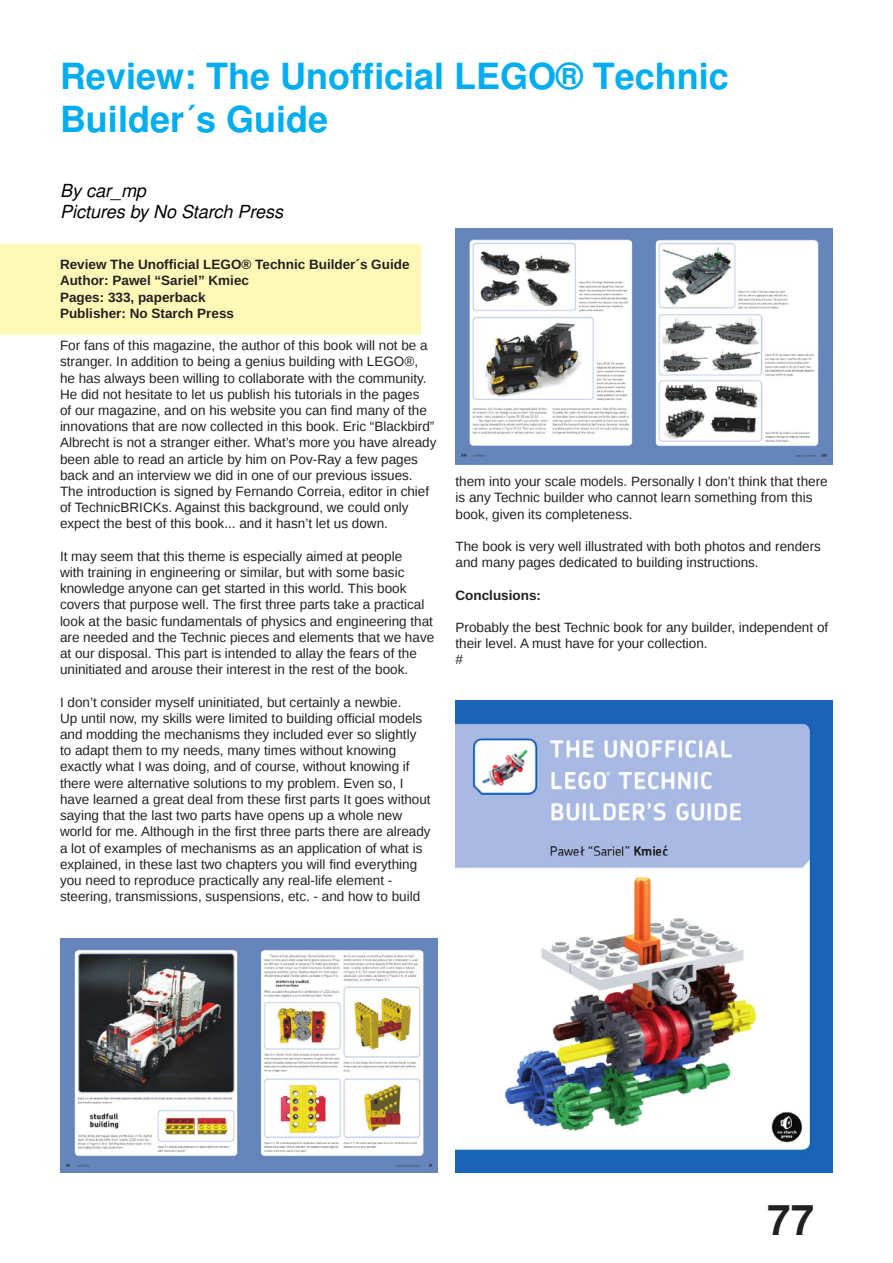
<style>
.page{position:relative;width:893px;height:1263px;background:#fff}
.page>*{position:absolute;margin:0;border:0;box-sizing:border-box;transform-origin:0 0}
.t1{font:700 42px "Free Sans";color:#231f20}
.t2{font:700 36px/43.2px "Free Sans";color:#00aeef}
.t3{font:italic 18px/21.6px "Free Sans";color:#000}
.t4{font:13.5px/16.2px "Liberation Sans";color:#231f20}
.t5{font:700 13.5px/16.2px "Liberation Sans";color:#231f20}
</style>
<div class="page">
<div style="left:0;top:244px;width:421px;height:90px;background:#fff9b8"></div>
<img style="left:455px;top:700px;width:378px;height:473px">
<img style="left:60px;top:938px;width:377px;height:235px">
<img style="left:455px;top:229px;width:378px;height:236px">
<h2 class="t2" style="left:60px;top:56px;width:670px">Review: The Unofficial LEGO® Technic<br>Builder´s Guide</h2>
<h3 class="t3" style="left:60px;top:181px;width:225px">By car_mp<br>Pictures by No Starch Press</h3>
<p class="t5" style="left:60px;top:256px;width:351px">Review The Unofficial LEGO® Technic Builder´s Guide Author: Pawel “Sariel” Kmiec<br>Pages: 333, paperback<br>Publisher: No Starch Press</p>
<p class="t4" style="left:60px;top:337px;width:378px">For fans of this magazine, the author of this book will not be a stranger. In addition to being a genius building with LEGO®, he has always been willing to collaborate with the community.<br>He did not hesitate to let us publish his tutorials in the pages<br>of our magazine, and on his website you can find many of the innovations that are now collected in this book. Eric “Blackbird” Albrecht is not a stranger either. What’s more you have already been able to read an article by him on Pov-Ray a few pages back and an interview we did in one of our previous issues.<br>The introduction is signed by Fernando Correia, editor in chief of TechnicBRICKs. Against this background, we could only expect the best of this book... and it hasn’t let us down.</p>
<p class="t4" style="left:60px;top:548px;width:376px">It may seem that this theme is especially aimed at people<br>with training in engineering or similar, but with some basic knowledge anyone can get started in this world. This book covers that purpose well. The first three parts take a practical look at the basic fundamentals of physics and engineering that are needed and the Technic pieces and elements that we have at our disposal. This part is intended to allay the fears of the uninitiated and arouse their interest in the rest of the book.</p>
<p class="t4" style="left:60px;top:694px;width:372px">I don’t consider myself uninitiated, but certainly a newbie.<br>Up until now, my skills were limited to building official models and modding the mechanisms they included ever so slightly to adapt them to my needs, many times without knowing exactly what I was doing, and of course, without knowing if there were alternative solutions to my problem. Even so, I have learned a great deal from these first parts It goes without saying that the last two parts have opens up a whole new world for me. Although in the first three parts there are already a lot of examples of mechanisms as an application of what is explained, in these last two chapters you will find everything you need to reproduce practically any real-life element - steering, transmissions, suspensions, etc. - and how to build</p>
<p class="t4" style="left:455px;top:473px;width:374px">them into your scale models. Personally I don’t think that there is any Technic builder who cannot learn something from this book, given its completeness.</p>
<p class="t4" style="left:455px;top:538px;width:367px">The book is very well illustrated with both photos and renders and many pages dedicated to building instructions.</p>
<p class="t5" style="left:455px;top:587px;width:87px">Conclusions:</p>
<p class="t4" style="left:455px;top:619px;width:374px">Probably the best Technic book for any builder, independent of their level. A must have for your collection.<br>#</p>
<h1 class="t1" style="left:767px;top:1201px;width:48px">77</h1>
</div>
